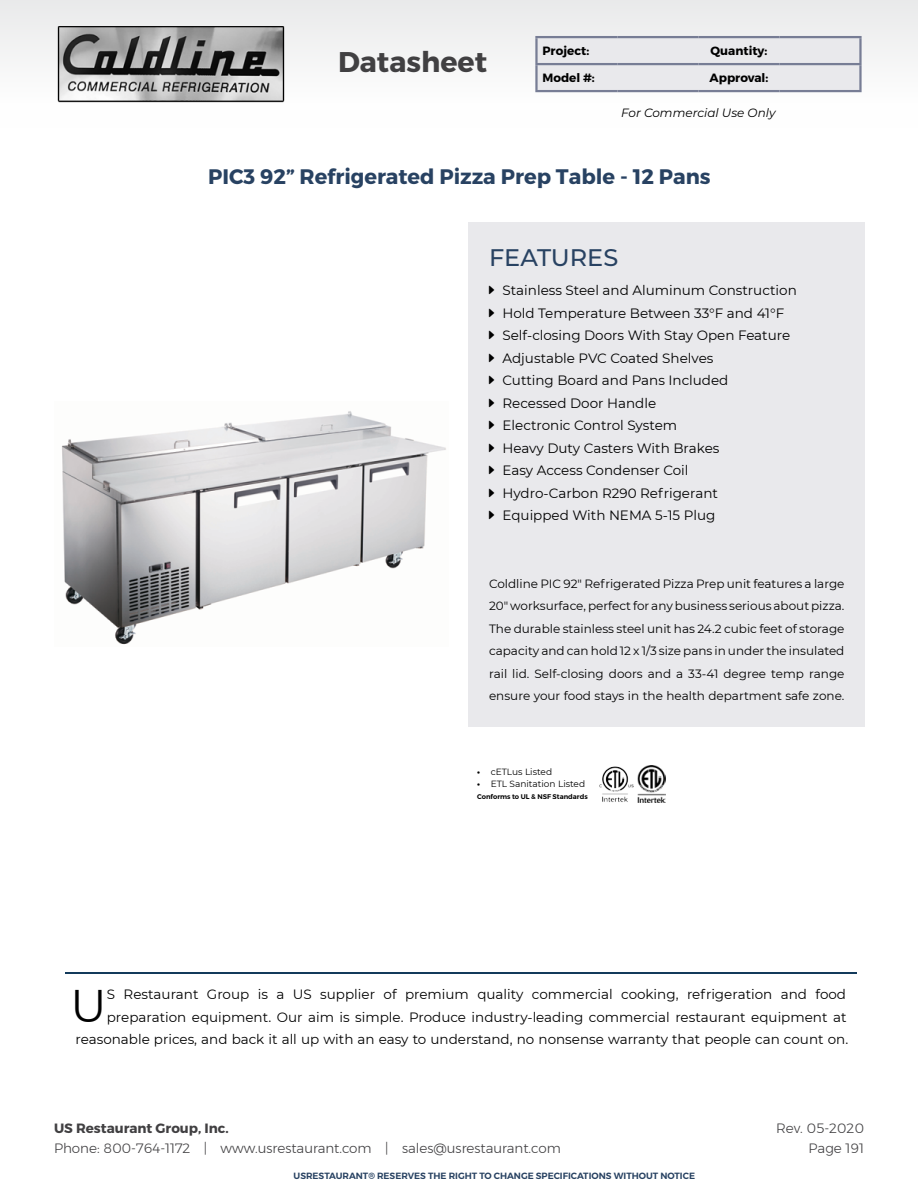
<style>
.page{position:relative;width:918px;height:1188px;background:#fff}
.page>*{position:absolute;margin:0;border:0;box-sizing:border-box;transform-origin:0 0}
.t1{font:45.6px "Montserrat";color:#000}
.t2{font:700 28.5px "Montserrat";color:#414042}
.t3{font:500 24px "Montserrat";color:#284262}
.t4{font:700 21px "Montserrat";color:#284262}
.t5{font:13.5px/22.5px "Montserrat";color:#000;text-align:right}
.t6{font:300 13.5px/19.5px "Montserrat";color:#414042;text-align:right}
.t7{font:700 13.5px "Montserrat";color:#414042}
.t8{font:12px/22.5px "Montserrat";color:#000;text-align:justify}
.t9{font:700 12px "Montserrat";color:#000}
.t10{font:italic 12px "Montserrat";color:#000}
.t11{font:600 9px "Montserrat";color:#284262}
.t12{font:9px "Montserrat";color:#000}
.t13{font:600 6.75px "Montserrat";color:#000}
.s1{font-weight:700}
</style>
<div class="page">
<hr style="left:65px;top:972px;width:792px;height:2px;background:#133a5b">
<img style="left:599px;top:766px;width:35px;height:36px">
<img style="left:638px;top:765px;width:28px;height:37px">
<img style="left:62px;top:411px;width:384px;height:234px">
<div style="left:469px;top:222px;width:396px;height:505px;background:#e9e9ec"></div>
<div style="left:0;top:0;width:918px;height:127px;background:#f5f5f5"></div>
<div style="left:538px;top:38px;width:321px;height:52px;background:#e9e9ec"></div>
<hr style="left:535px;top:36px;width:82px;height:2px;background:#777d95">
<hr style="left:535px;top:38px;width:3px;height:25px;background:#777d95">
<hr style="left:617px;top:36px;width:81px;height:2px;background:#777d95">
<hr style="left:698px;top:36px;width:81px;height:2px;background:#777d95">
<hr style="left:779px;top:36px;width:83px;height:2px;background:#777d95">
<hr style="left:859px;top:38px;width:3px;height:25px;background:#777d95">
<hr style="left:535px;top:63px;width:82px;height:2px;background:#777d95">
<hr style="left:535px;top:65px;width:3px;height:25px;background:#777d95">
<hr style="left:617px;top:63px;width:81px;height:2px;background:#777d95">
<hr style="left:698px;top:63px;width:81px;height:2px;background:#777d95">
<hr style="left:779px;top:63px;width:83px;height:2px;background:#777d95">
<hr style="left:859px;top:65px;width:3px;height:25px;background:#777d95">
<hr style="left:535px;top:90px;width:82px;height:2px;background:#777d95">
<hr style="left:617px;top:90px;width:81px;height:2px;background:#777d95">
<hr style="left:698px;top:90px;width:81px;height:2px;background:#777d95">
<hr style="left:779px;top:90px;width:83px;height:2px;background:#777d95">
<img style="left:58px;top:26px;width:226px;height:76px">
<h2 class="t2" style="left:338px;top:45px;width:151px">Datasheet</h2>
<p class="t9" style="left:542px;top:43px;width:48px">Project:</p>
<p class="t9" style="left:710px;top:43px;width:58px">Quantity:</p>
<p class="t9" style="left:542px;top:70px;width:54px">Model #:</p>
<p class="t9" style="left:710px;top:70px;width:60px">Approval:</p>
<p class="t10" style="left:621px;top:104px;width:156px">For Commercial Use Only</p>
<h3 class="t4" style="left:208px;top:163px;width:504px">PIC3 92” Refrigerated Pizza Prep Table - 12 Pans</h3>
<h3 class="t3" style="left:489px;top:241px;width:131px">FEATURES</h3>
<p class="t5" style="left:503px;top:279px;width:296px;text-align:left">Stainless Steel and Aluminum Construction<br>Hold Temperature Between 33°F and 41°F<br>Self-closing Doors With Stay Open Feature<br>Adjustable PVC Coated Shelves<br>Cutting Board and Pans Included<br>Recessed Door Handle<br>Electronic Control System<br>Heavy Duty Casters With Brakes<br>Easy Access Condenser Coil<br>Hydro-Carbon R290 Refrigerant<br>Equipped With NEMA 5-15 Plug</p>
<p class="t8" style="left:489px;top:572px;width:357px">Coldline PIC 92" Refrigerated Pizza Prep unit features a large 20" worksurface, perfect for any business serious about pizza.<br>The durable stainless steel unit has 24.2 cubic feet of storage capacity and can hold 12 x 1/3 size pans in under the insulated rail lid. Self-closing doors and a 33-41 degree temp range ensure your food stays in the health department safe zone.</p>
<p class="t12" style="left:477px;top:765px;width:76px"><span class="s1">•</span> cETLus Listed</p>
<p class="t12" style="left:477px;top:777px;width:109px"><span class="s1">•</span> ETL Sanitation Listed</p>
<p class="t13" style="left:477px;top:791px;width:112px">Conforms to UL &amp; NSF Standards</p>
<p class="t5" style="left:76px;top:983px;width:774px">S Restaurant Group is a US supplier of premium quality commercial cooking, refrigeration and food preparation equipment. Our aim is simple. Produce industry-leading commercial restaurant equipment at reasonable prices, and back it all up with an easy to understand, no nonsense warranty that people can count on.</p>
<h1 class="t1" style="left:70px;top:974px;width:38px">U</h1>
<p class="t7" style="left:54px;top:1120px;width:176px">US Restaurant Group, Inc.</p>
<p class="t6" style="left:54px;top:1138px;width:508px">Phone: 800-764-1172 | www.usrestaurant.com | sales@usrestaurant.com</p>
<p class="t11" style="left:294px;top:1169px;width:403px">USRESTAURANT® RESERVES THE RIGHT TO CHANGE SPECIFICATIONS WITHOUT NOTICE</p>
<p class="t6" style="left:776px;top:1118px;width:89px">Rev. 05-2020<br>Page 191</p>
</div>
